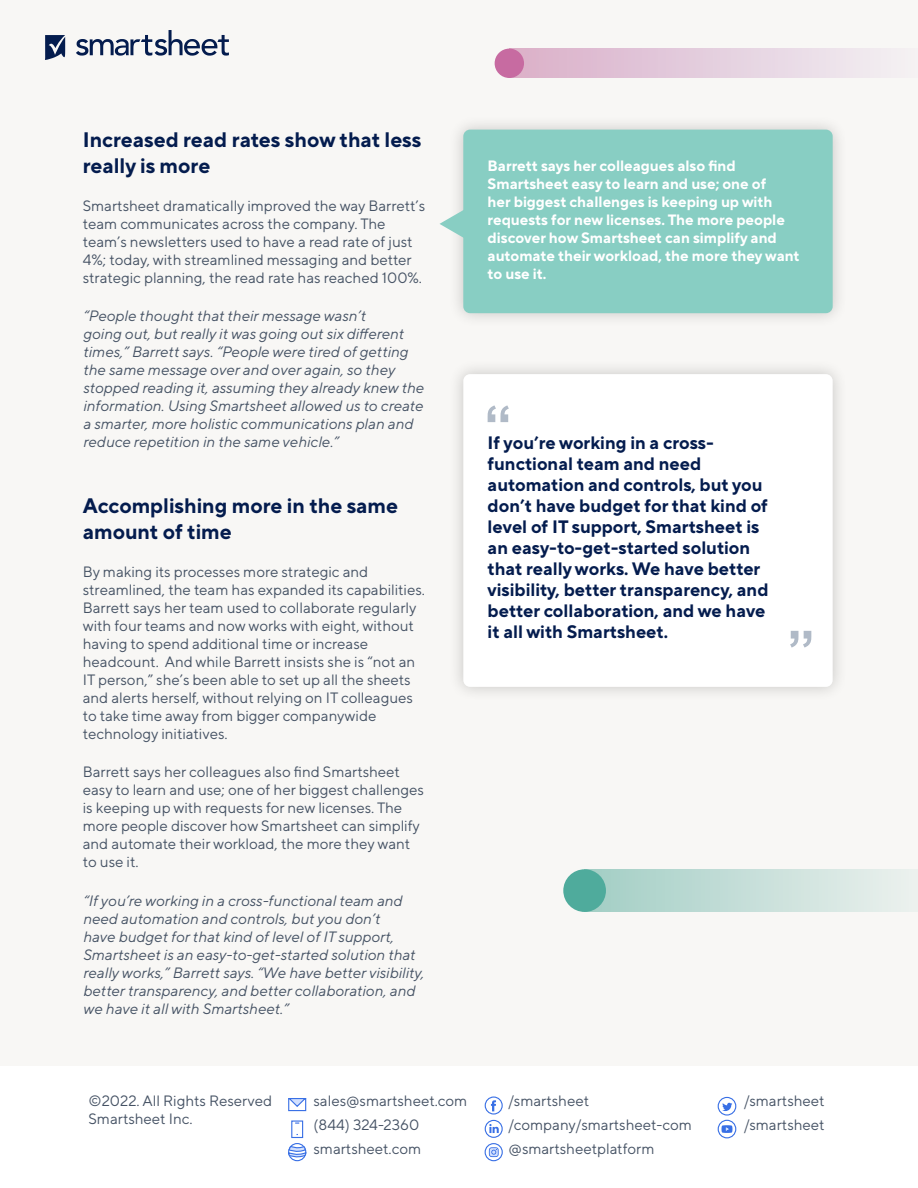
<style>
.page{position:relative;width:918px;height:1188px;background:#f8f7f5}
.page>*{position:absolute;margin:0;border:0;box-sizing:border-box;transform-origin:0 0}
.t1{font:700 21px/25.5px "TT Norms Pro";color:#041c4e}
.t2{font:700 18px/21px "TT Norms Pro";color:#041c4e}
.t3{font:15px/18px "TT Norms Pro";color:#455264}
.t4{font:italic 15px/18px "TT Norms Pro";color:#455264}
.t5{font:700 15px/18px "TT Norms Pro";color:#fff}
</style>
<div class="page">
<svg style="left:76px;top:30px;width:153px;height:26px"></svg>
<svg style="left:45px;top:35px;width:20px;height:25px"></svg>
<div style="left:0;top:1067px;width:918px;height:121px;background:#fff"></div>
<div style="left:288px;top:1098px;width:18px;height:13px;border:1px solid #386fe5"></div>
<svg style="left:288px;top:1098px;width:19px;height:10px"></svg>
<svg style="left:291px;top:1120px;width:13px;height:19px"></svg>
<div style="left:288px;top:1143px;width:18px;height:18px;border:1px solid #386fe5;border-radius:50%"></div>
<svg style="left:288px;top:1145px;width:19px;height:14px"></svg>
<div style="left:485px;top:1096px;width:18px;height:19px;border:1px solid #386fe5;border-radius:50%"></div>
<svg style="left:491px;top:1100px;width:5px;height:11px"></svg>
<div style="left:485px;top:1120px;width:18px;height:18px;border:1px solid #386fe5;border-radius:50%"></div>
<svg style="left:489px;top:1124px;width:10px;height:9px"></svg>
<div style="left:485px;top:1143px;width:18px;height:18px;border:1px solid #386fe5;border-radius:50%"></div>
<svg style="left:489px;top:1147px;width:10px;height:10px"></svg>
<div style="left:718px;top:1097px;width:18px;height:19px;border:1px solid #386fe5;border-radius:50%"></div>
<svg style="left:722px;top:1103px;width:10px;height:8px"></svg>
<div style="left:718px;top:1120px;width:18px;height:18px;border:1px solid #386fe5;border-radius:50%"></div>
<svg style="left:722px;top:1125px;width:10px;height:8px"></svg>
<div style="left:448px;top:114px;width:400px;height:215px;background:#000;opacity:.2"></div>
<div style="left:463px;top:130px;width:370px;height:183px;background:#88cec3;border-radius:7px"></div>
<svg style="left:440px;top:209px;width:24px;height:30px"></svg>
<div style="left:448px;top:359px;width:400px;height:343px;background:#efeeec"></div>
<div style="left:463px;top:374px;width:370px;height:313px;background:#fff;border-radius:7px"></div>
<svg style="left:488px;top:405px;width:21px;height:17px"></svg>
<svg style="left:790px;top:631px;width:21px;height:17px"></svg>
<div style="left:563px;top:869px;width:43px;height:43px;background:#4fab9c;border-radius:50%"></div>
<div style="left:495px;top:49px;width:29px;height:29px;background:#c76ba1;border-radius:50%"></div>
<p class="t1" style="left:83px;top:126px;width:340px">Increased read rates show that less really is more</p>
<p class="t3" style="left:83px;top:196px;width:344px">Smartsheet dramatically improved the way Barrett’s team communicates across the company. The team’s newsletters used to have a read rate of just 4%; today, with streamlined messaging and better strategic planning, the read rate has reached 100%.</p>
<p class="t4" style="left:83px;top:306px;width:342px">“People thought that their message wasn’t<br>going out, but really it was going out six different times,” Barrett says. “People were tired of getting the same message over and over again, so they stopped reading it, assuming they already knew the information. Using Smartsheet allowed us to create a smarter, more holistic communications plan and reduce repetition in the same vehicle.”</p>
<p class="t1" style="left:83px;top:492px;width:317px">Accomplishing more in the same amount of time</p>
<p class="t3" style="left:83px;top:562px;width:344px">By making its processes more strategic and streamlined, the team has expanded its capabilities.<br>Barrett says her team used to collaborate regularly with four teams and now works with eight, without having to spend additional time or increase headcount. And while Barrett insists she is “not an IT person,” she’s been able to set up all the sheets and alerts herself, without relying on IT colleagues to take time away from bigger companywide technology initiatives.</p>
<p class="t3" style="left:83px;top:762px;width:343px">Barrett says her colleagues also find Smartsheet easy to learn and use; one of her biggest challenges is keeping up with requests for new licenses. The more people discover how Smartsheet can simplify and automate their workload, the more they want to use it.</p>
<p class="t4" style="left:83px;top:890px;width:343px">“If you’re working in a cross-functional team and need automation and controls, but you don’t<br>have budget for that kind of level of IT support, Smartsheet is an easy-to-get-started solution that really works,” Barrett says. “We have better visibility, better transparency, and better collaboration, and we have it all with Smartsheet.”</p>
<p class="t5" style="left:488px;top:156px;width:313px">Barrett says her colleagues also find Smartsheet easy to learn and use; one of<br>her biggest challenges is keeping up with requests for new licenses. The more people discover how Smartsheet can simplify and automate their workload, the more they want to use it.</p>
<p class="t2" style="left:488px;top:430px;width:282px">If you’re working in a cross&shy;functional team and need automation and controls, but you don’t have budget for that kind of level of IT support, Smartsheet is an easy-to-get-started solution that really works. We have better visibility, better transparency, and better collaboration, and we have it all with Smartsheet.</p>
<p class="t3" style="left:88px;top:1091px;width:185px">©2022. All Rights Reserved</p>
<p class="t3" style="left:88px;top:1109px;width:106px">Smartsheet Inc.</p>
<p class="t3" style="left:314px;top:1091px;width:155px">sales@smartsheet.com</p>
<p class="t3" style="left:314px;top:1115px;width:107px">(844) 324-2360</p>
<p class="t3" style="left:314px;top:1139px;width:109px">smartsheet.com</p>
<p class="t3" style="left:508px;top:1091px;width:82px">/smartsheet</p>
<p class="t3" style="left:508px;top:1115px;width:185px">/company/smartsheet-com</p>
<p class="t3" style="left:508px;top:1139px;width:147px">@smartsheetplatform</p>
<p class="t3" style="left:744px;top:1091px;width:82px">/smartsheet</p>
<p class="t3" style="left:744px;top:1115px;width:82px">/smartsheet</p>
</div>
